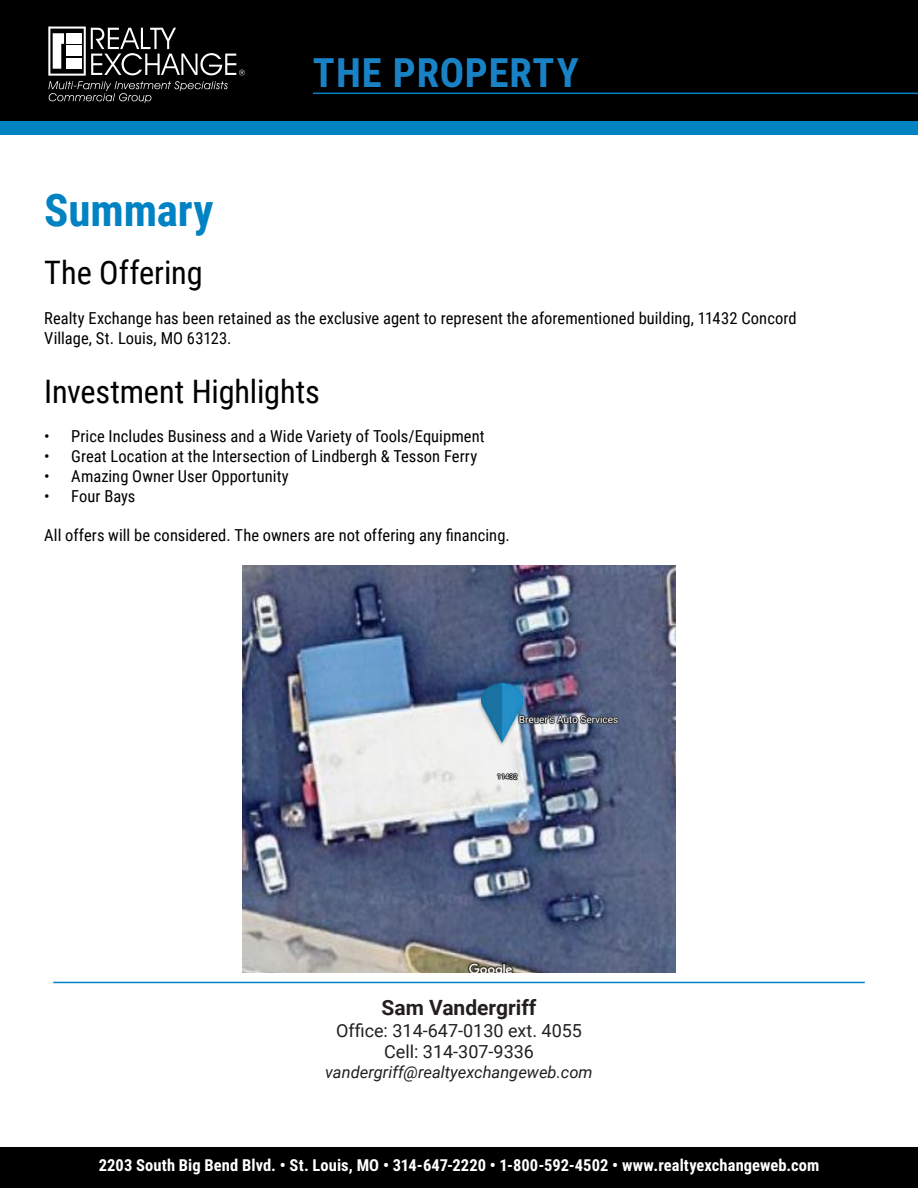
<style>
.page{position:relative;width:918px;height:1188px;background:#fff}
.page>*{position:absolute;margin:0;border:0;box-sizing:border-box;transform-origin:0 0}
.t1{font:700 45px "Roboto Condensed";letter-spacing:-.005em;color:#0082c3}
.t2{font:700 40.5px "Roboto Condensed";letter-spacing:.02em;color:#1982c5}
.t3{font:32.4px "Roboto Condensed";letter-spacing:-.005em;color:#000}
.t4{font:700 21px "Roboto";color:#231f20}
.t5{font:18px "Roboto";color:#231f20}
.t6{font:16.5px/19.8px "Roboto Condensed";letter-spacing:.005em;color:#000}
.t7{font:700 16.5px "Roboto Condensed";letter-spacing:.005em;color:#fff}
.t8{font:italic 16.5px "Roboto";color:#231f20}
</style>
<div class="page">
<div style="left:0;top:0;width:918px;height:122px;background:#000"></div>
<div style="left:0;top:1147px;width:918px;height:41px;background:#000"></div>
<hr style="left:313px;top:93px;width:605px;height:1px;background:#0082c3">
<div style="left:0;top:122px;width:918px;height:13px;background:#0082c3"></div>
<svg style="left:48px;top:27px;width:197px;height:76px"></svg>
<hr style="left:53px;top:982px;width:812px;height:1px;background:#0082c3">
<img style="left:242px;top:565px;width:434px;height:407px">
<div style="left:477px;top:681px;width:49px;height:66px;background:#231f20;opacity:.5"></div>
<img style="left:481px;top:683px;width:42px;height:60px">
<h2 class="t2" style="left:313px;top:45px;width:267px">THE PROPERTY</h2>
<p class="t1" style="left:44px;top:178px;width:171px">Summary</p>
<p class="t3" style="left:44px;top:250px;width:160px">The Offering</p>
<p class="t6" style="left:44px;top:307px;width:754px">Realty Exchange has been retained as the exclusive agent to represent the aforementioned building, 11432 Concord<br>Village, St. Louis, MO 63123.</p>
<p class="t3" style="left:44px;top:368px;width:277px">Investment Highlights</p>
<p class="t6" style="left:44px;top:426px;width:442px">• Price Includes Business and a Wide Variety of Tools/Equipment</p>
<p class="t6" style="left:44px;top:446px;width:435px">• Great Location at the Intersection of Lindbergh &amp; Tesson Ferry</p>
<p class="t6" style="left:44px;top:466px;width:246px">• Amazing Owner User Opportunity</p>
<p class="t6" style="left:44px;top:485px;width:93px">• Four Bays</p>
<p class="t6" style="left:44px;top:525px;width:467px">All offers will be considered. The owners are not offering any financing.</p>
<p class="t4" style="left:382px;top:993px;width:156px">Sam Vandergriff</p>
<p class="t5" style="left:336px;top:1018px;width:247px">Office: 314-647-0130 ext. 4055</p>
<p class="t5" style="left:384px;top:1039px;width:151px">Cell: 314-307-9336</p>
<p class="t8" style="left:325px;top:1061px;width:269px">vandergriff@realtyexchangeweb.com</p>
<p class="t7" style="left:99px;top:1154px;width:722px">2203 South Big Bend Blvd. • St. Louis, MO • 314-647-2220 • 1-800-592-4502 • www.realtyexchangeweb.com</p>
</div>
